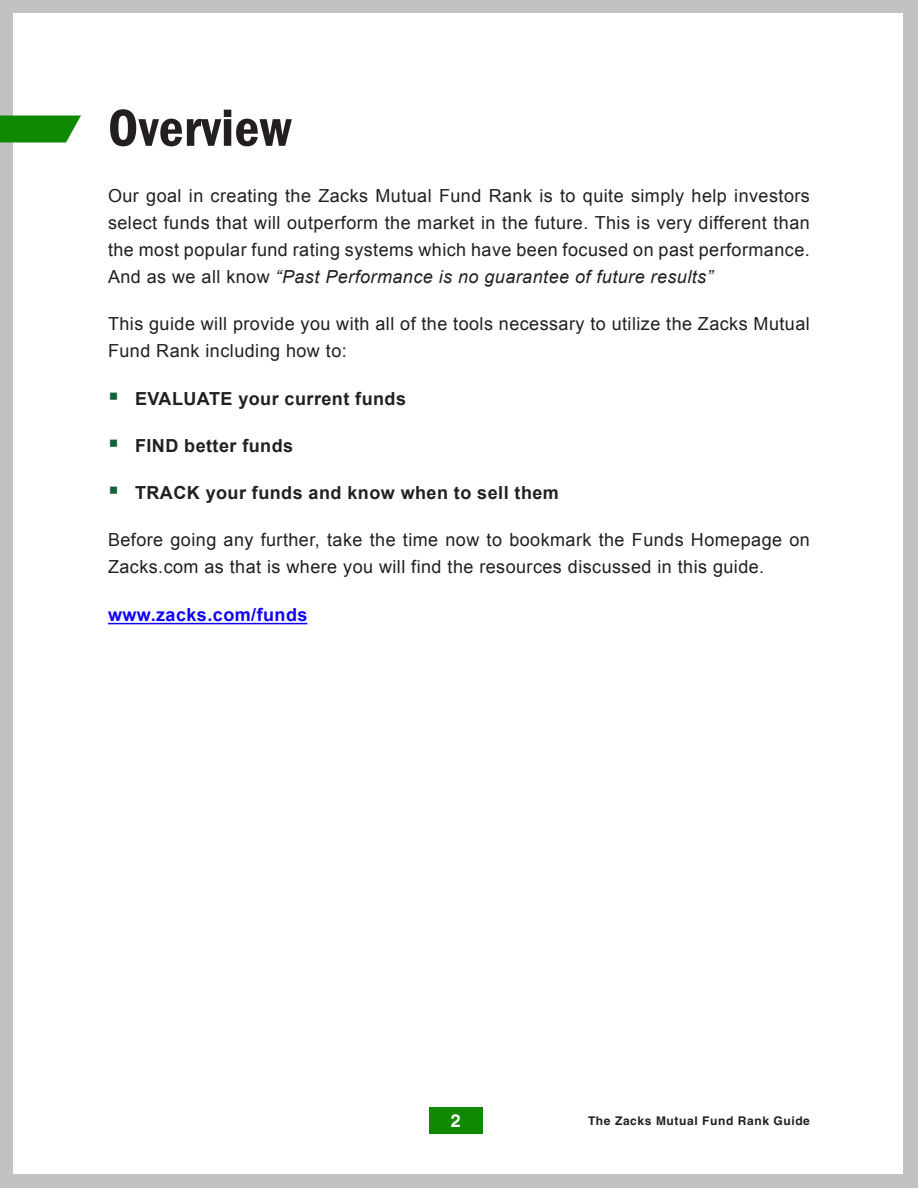
<style>
.page{position:relative;width:918px;height:1188px;background:#c1c2c4}
.page>*{position:absolute;margin:0;border:0;box-sizing:border-box;transform-origin:0 0}
.Head{font:600 condensed 54px "Franklin Gothic";letter-spacing:.01em;color:#231f20}
.Body{font:18px/27px "Arial";letter-spacing:.025em;color:#231f20}
.Body_text_bullets_1{font:700 18px "Arial";letter-spacing:.025em;color:#231f20}
.Body-2{font:700 18px "Arial";letter-spacing:.025em;color:#0f00ff}
.t1{font:700 18px "Helvetica";color:#fff}
.t2{font:700 12px "Helvetica";letter-spacing:.05em;color:#231f20}
.s1{font-style:italic}
</style>
<div class="page">
<div style="left:14px;top:14px;width:889px;height:1160px;background:#fff"></div>
<svg style="left:0;top:116px;width:81px;height:27px;background:#29961c"></svg>
<div style="left:429px;top:1107px;width:54px;height:27px;background:#0f8a00"></div>
<hr style="left:108px;top:623px;width:199px;height:1px;background:#0f00ff">
<p class="Head" style="left:108px;top:92px;width:185px">Overview</p>
<p class="Body" style="left:108px;top:182px;width:703px;text-align:justify">Our goal in creating the Zacks Mutual Fund Rank is to quite simply help investors select funds that will outperform the market in the future. This is very different than the most popular fund rating systems which have been focused on past performance.<br>And as we all know <span class="s1">“Past Performance is no guarantee of future results”</span></p>
<p class="Body" style="left:108px;top:311px;width:703px">This guide will provide you with all of the tools necessary to utilize the Zacks Mutual<br>Fund Rank including how to:</p>
<p class="Body_text_bullets_1" style="left:135px;top:386px;width:273px">EVALUATE your current funds</p>
<p class="Body_text_bullets_1" style="left:135px;top:434px;width:160px">FIND better funds</p>
<p class="Body_text_bullets_1" style="left:135px;top:481px;width:425px">TRACK your funds and know when to sell them</p>
<p class="Body" style="left:108px;top:527px;width:703px">Before going any further, take the time now to bookmark the Funds Homepage on<br>Zacks.com as that is where you will find the resources discussed in this guide.</p>
<p class="Body-2" style="left:108px;top:602px;width:201px">www.zacks.com/funds</p>
<p class="t1" style="left:451px;top:1110px;width:12px">2</p>
<p class="t2" style="left:588px;top:1114px;width:223px">The Zacks Mutual Fund Rank Guide</p>
</div>
